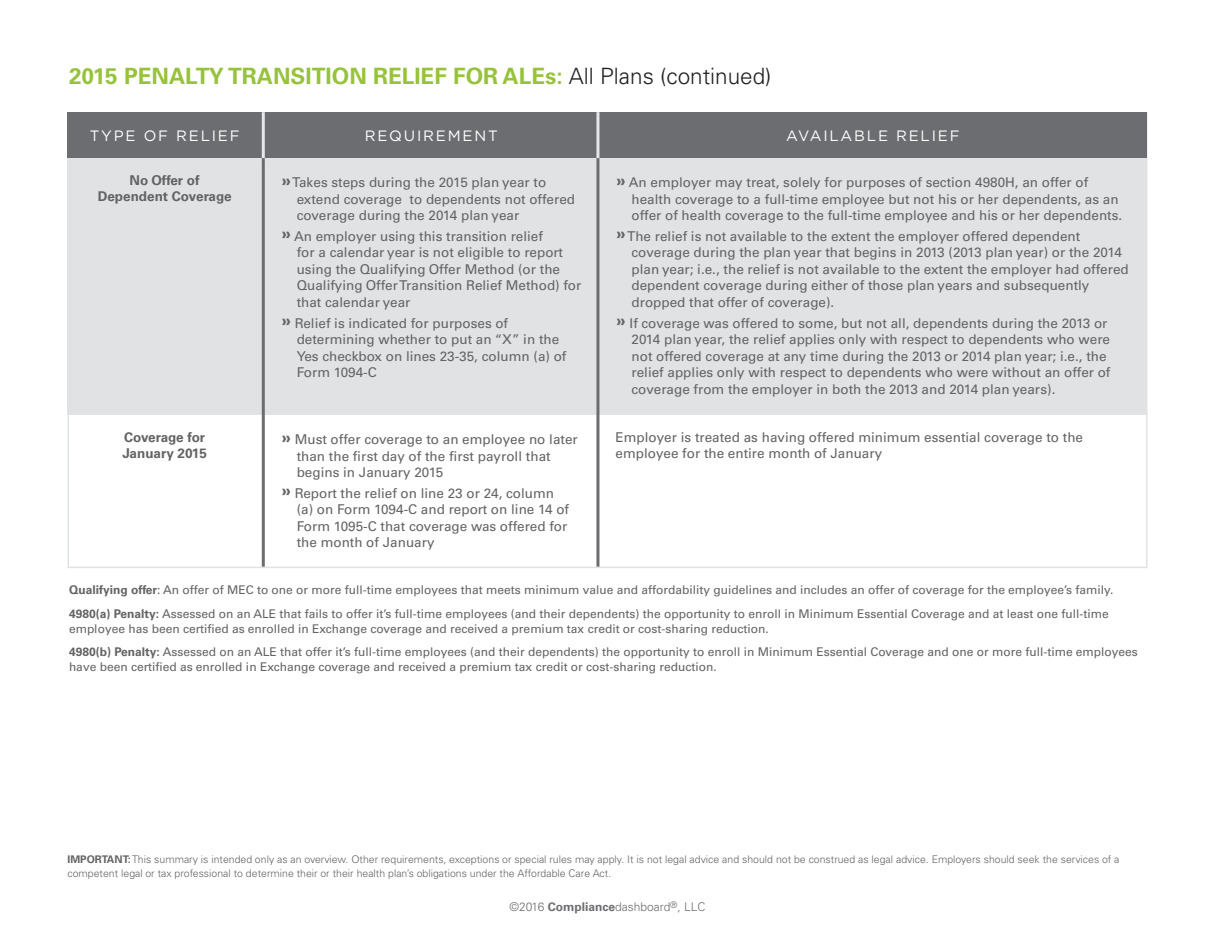
<style>
.page{position:relative;width:1215px;height:945px;background:#fff}
.page>*{position:absolute;margin:0;border:0;box-sizing:border-box;transform-origin:0 0}
.t1{font:300 22.5px "Univers LT Pro 45";color:#231f20}
.t2{font:700 22.5px "Univers LT Pro 65";color:#97c33c}
.t3{font:15px "Gotham";letter-spacing:.12em;color:#fff}
.t4{font:13.5px/16.5px "Univers LT Pro 55 Roman";color:#626363}
.t5{font:700 13.5px/16.5px "Univers LT Pro 65";color:#626363;text-align:center}
.t6{font:12px/23.5px "Univers LT Pro 55 Roman";color:#626363}
.t7{font:300 12px "Univers LT Pro 45";color:#6c6d70}
.t8{font:300 10.5px/13.5px "Univers LT Pro 45";color:#626363}
.s1{font-family:"Univers LT Pro 65";font-weight:700;color:#97c33c}
.s2{font-family:"Univers LT Pro 65";font-weight:700;font-size:16.5px}
.s3{font-family:"Univers LT Pro 65";font-weight:700}
</style>
<div class="page">
<div style="left:68px;top:112px;width:1080px;height:46px;background:#6c6d70"></div>
<div style="left:68px;top:158px;width:1080px;height:257px;background:#e1e2e4"></div>
<hr style="left:262px;top:112px;width:3px;height:57px;background:#e6e7e6">
<hr style="left:596px;top:112px;width:3px;height:57px;background:#e6e7e6">
<hr style="left:262px;top:158px;width:3px;height:409px;background:#6c6d70">
<hr style="left:596px;top:158px;width:3px;height:409px;background:#6c6d70">
<h1 class="t2" style="left:69px;top:62px;width:71px">2015 pena</h1>
<h1 class="t2" style="left:185px;top:62px;width:58px">lty transition</h1>
<h1 class="t1" style="left:373px;top:62px;width:400px"><span class="s1">relief for ales:</span> All Plans (continued)</h1>
<p class="t3" style="left:90px;top:126px;width:149px">TYPE OF RELIEF</p>
<p class="t3" style="left:365px;top:126px;width:134px">REQUIREMENT</p>
<p class="t3" style="left:786px;top:126px;width:173px">AVAILABLE RELIEF</p>
<p class="t5" style="left:98px;top:172px;width:135px">No Offer of<br>Dependent Coverage</p>
<p class="t4" style="left:632px;top:174px;width:492px;text-indent:-15px"><span class="s2">»</span> An employer may treat, solely for purposes of section 4980H, an offer of health coverage to a full-time employee but not his or her dependents, as an offer of health coverage to the full-time employee and his or her dependents.</p>
<p class="t4" style="left:632px;top:228px;width:499px;text-indent:-15px"><span class="s2">»</span> The relief is not available to the extent the employer offered dependent coverage during the plan year that begins in 2013 (2013 plan year) or the 2014 plan year; i.e., the relief is not available to the extent the employer had offered dependent coverage during either of those plan years and subsequently dropped that offer of coverage).</p>
<p class="t4" style="left:632px;top:315px;width:480px;text-indent:-15px"><span class="s2">»</span> If coverage was offered to some, but not all, dependents during the 2013 or 2014 plan year, the relief applies only with respect to dependents who were not offered coverage at any time during the 2013 or 2014 plan year; i.e., the relief applies only with respect to dependents who were without an offer of coverage from the employer in both the 2013 and 2014 plan years).</p>
<p class="t4" style="left:616px;top:429px;width:469px">Employer is treated as having offered minimum essential coverage to the employee for the entire month of January</p>
<p class="t4" style="left:297px;top:174px;width:280px;text-indent:-15px"><span class="s2">»</span> Takes steps during the 2015 plan year to extend coverage to dependents not offered coverage during the 2014 plan year</p>
<p class="t4" style="left:297px;top:228px;width:286px;text-indent:-15px"><span class="s2">»</span> An employer using this transition relief<br>for a calendar year is not eligible to report using the Qualifying Offer Method (or the Qualifying Offer Transition Relief Method) for that calendar year</p>
<p class="t4" style="left:297px;top:315px;width:271px;text-indent:-15px"><span class="s2">»</span> Relief is indicated for purposes of determining whether to put an “X” in the<br>Yes checkbox on lines 23-35, column (a) of<br>Form 1094-C</p>
<p class="t5" style="left:122px;top:429px;width:86px;text-align:left">Coverage for<br>January 2015</p>
<p class="t4" style="left:297px;top:431px;width:283px;text-indent:-15px"><span class="s2">»</span> Must offer coverage to an employee no later than the first day of the first payroll that begins in January 2015</p>
<p class="t4" style="left:297px;top:485px;width:274px;text-indent:-15px"><span class="s2">»</span> Report the relief on line 23 or 24, column (a) on Form 1094-C and report on line 14 of Form 1095-C that coverage was offered for the month of January</p>
<p class="t6" style="left:69px;top:578px;width:1046px"><span class="s3">Qualifying offer</span>: An offer of MEC to one or more full-time employees that meets minimum value and affordability guidelines and includes an offer of coverage for the employee’s family.<br><span class="s3">4980(a) Penalty:</span> Assessed on an ALE that fails to offer it’s full-time employees (and their dependents) the opportunity to enroll in Minimum Essential Coverage and at least one full-time</p>
<p class="t6" style="left:69px;top:617px;width:1070px">employee has been certified as enrolled in Exchange coverage and received a premium tax credit or cost-sharing reduction.<br><span class="s3">4980(b) Penalty:</span> Assessed on an ALE that offer it’s full-time employees (and their dependents) the opportunity to enroll in Minimum Essential Coverage and one or more full-time employees</p>
<p class="t6" style="left:69px;top:655px;width:649px">have been certified as enrolled in Exchange coverage and received a premium tax credit or cost-sharing reduction.</p>
<p class="t8" style="left:68px;top:853px;width:1054px"><span class="s3">IMPORTANT:</span> This summary is intended only as an overview. Other requirements, exceptions or special rules may apply. It is not legal advice and should not be construed as legal advice. Employers should seek the services of a competent legal or tax professional to determine their or their health plan’s obligations under the Affordable Care Act.</p>
<p class="t7" style="left:510px;top:900px;width:197px">©2016 <span class="s3">Compliance</span>dashboard<sup>®</sup>, LLC</p>
</div>
